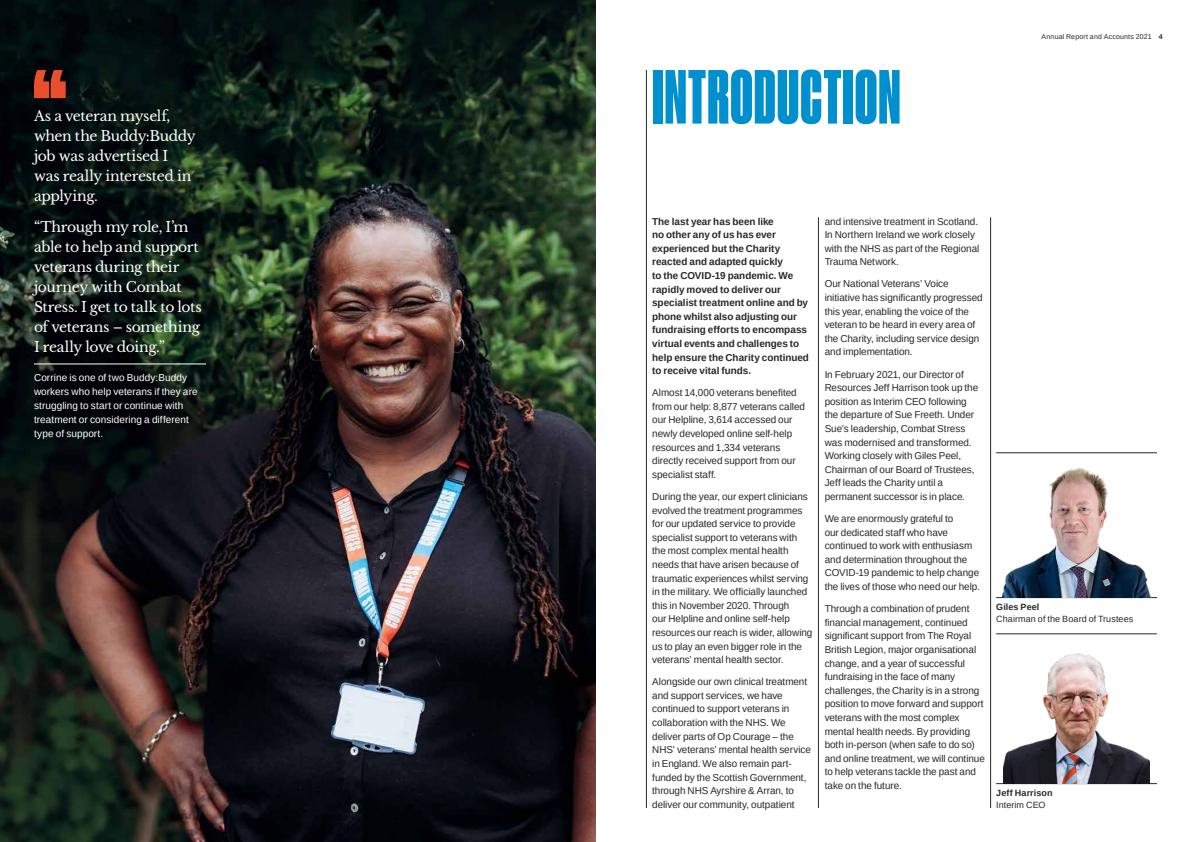
<style>
.page{position:relative;width:1191px;height:842px;background:#fff}
.page>*{position:absolute;margin:0;border:0;box-sizing:border-box;transform-origin:0 0}
.t1{font:72px "Druk Condensed Super";letter-spacing:.02em;color:#008fcf}
.t2{font:14px/20px "Libre Baskerville";letter-spacing:-.03em;color:#fff}
.t3{font:10px/13.6px "Arimo";letter-spacing:-.005em;color:#282827}
.t4{font:700 10px/13.6px "Arimo";color:#282827}
.t5{font:10px/14px "Arimo";letter-spacing:.005em;color:#fff}
.t6{font:9px "Arimo";letter-spacing:.01em;color:#282827}
.t7{font:700 9px "Arimo";letter-spacing:.01em;color:#282827}
.t8{font:7px "Arimo";letter-spacing:.025em;color:#282827}
.s1{font-weight:700}
</style>
<div class="page">
<hr style="left:646px;top:70px;width:1px;height:738px;background:#282827">
<img style="left:0;top:0;width:595px;height:842px">
<hr style="left:996px;top:597px;width:161px;height:1px;background:#282827">
<hr style="left:996px;top:783px;width:161px;height:1px;background:#282827">
<svg style="left:34px;top:70px;width:32px;height:28px"></svg>
<hr style="left:34px;top:364px;width:172px;height:1px;background:#fff">
<img style="left:1002px;top:468px;width:149px;height:129px">
<hr style="left:818px;top:217px;width:1px;height:591px;background:#282827">
<hr style="left:990px;top:217px;width:1px;height:591px;background:#282827">
<hr style="left:996px;top:453px;width:161px;height:1px;background:#282827">
<hr style="left:996px;top:634px;width:160px;height:1px;background:#282827">
<img style="left:1003px;top:653px;width:146px;height:130px">
<h2 class="t2" style="left:34px;top:106px;width:163px">As a veteran myself, when the Buddy:Buddy job was advertised I was really interested in applying.</h2>
<h2 class="t2" style="left:34px;top:217px;width:169px">“Through my role, I’m able to help and support veterans during their journey with Combat<br>Stress. I get to talk to lots of veterans – something<br>I really love doing.”</h2>
<p class="t5" style="left:34px;top:371px;width:165px">Corrine is one of two Buddy:Buddy workers who help veterans if they are struggling to start or continue with treatment or considering a different type of support.</p>
<h1 class="t1" style="left:653px;top:53px;width:249px">INTRODUCTION</h1>
<p class="t8" style="left:1041px;top:32px;width:123px">Annual Report and Accounts 2021 <span class="s1">4</span></p>
<p class="t4" style="left:652px;top:214px;width:158px">The last year has been like<br>no other any of us has ever experienced but the Charity reacted and adapted quickly<br>to the COVID-19 pandemic. We rapidly moved to deliver our specialist treatment online and by phone whilst also adjusting our fundraising efforts to encompass virtual events and challenges to help ensure the Charity continued to receive vital funds.</p>
<p class="t3" style="left:652px;top:386px;width:154px">Almost 14,000 veterans benefited from our help: 8,877 veterans called our Helpline, 3,614 accessed our newly developed online self-help resources and 1,334 veterans directly received support from our specialist staff.</p>
<p class="t3" style="left:652px;top:490px;width:162px">During the year, our expert clinicians evolved the treatment programmes for our updated service to provide specialist support to veterans with the most complex mental health needs that have arisen because of traumatic experiences whilst serving in the military. We officially launched this in November 2020. Through<br>our Helpline and online self-help resources our reach is wider, allowing us to play an even bigger role in the veterans’ mental health sector.</p>
<p class="t3" style="left:652px;top:675px;width:160px">Alongside our own clinical treatment and support services, we have continued to support veterans in collaboration with the NHS. We deliver parts of Op Courage – the NHS’ veterans’ mental health service in England. We also remain part&shy;funded by the Scottish Government, through NHS Ayrshire &amp; Arran, to deliver our community, outpatient</p>
<p class="t3" style="left:824px;top:214px;width:156px">and intensive treatment in Scotland.<br>In Northern Ireland we work closely with the NHS as part of the Regional<br>Trauma Network.</p>
<p class="t3" style="left:824px;top:277px;width:160px">Our National Veterans’ Voice initiative has significantly progressed this year, enabling the voice of the veteran to be heard in every area of the Charity, including service design and implementation.</p>
<p class="t3" style="left:824px;top:367px;width:155px">In February 2021, our Director of Resources Jeff Harrison took up the position as Interim CEO following the departure of Sue Freeth. Under Sue’s leadership, Combat Stress was modernised and transformed.<br>Working closely with Giles Peel, Chairman of our Board of Trustees, Jeff leads the Charity until a permanent successor is in place.</p>
<p class="t3" style="left:824px;top:512px;width:157px">We are enormously grateful to<br>our dedicated staff who have continued to work with enthusiasm and determination throughout the<br>COVID-19 pandemic to help change the lives of those who need our help.</p>
<p class="t3" style="left:824px;top:602px;width:162px">Through a combination of prudent financial management, continued significant support from The Royal British Legion, major organisational change, and a year of successful fundraising in the face of many challenges, the Charity is in a strong position to move forward and support veterans with the most complex mental health needs. By providing both in-person (when safe to do so) and online treatment, we will continue to help veterans tackle the past and take on the future.</p>
<p class="t7" style="left:996px;top:600px;width:45px">Giles Peel</p>
<p class="t6" style="left:996px;top:613px;width:139px">Chairman of the Board of Trustees</p>
<p class="t7" style="left:996px;top:786px;width:58px">Jeff Harrison</p>
<p class="t6" style="left:996px;top:799px;width:51px">Interim CEO</p>
</div>
